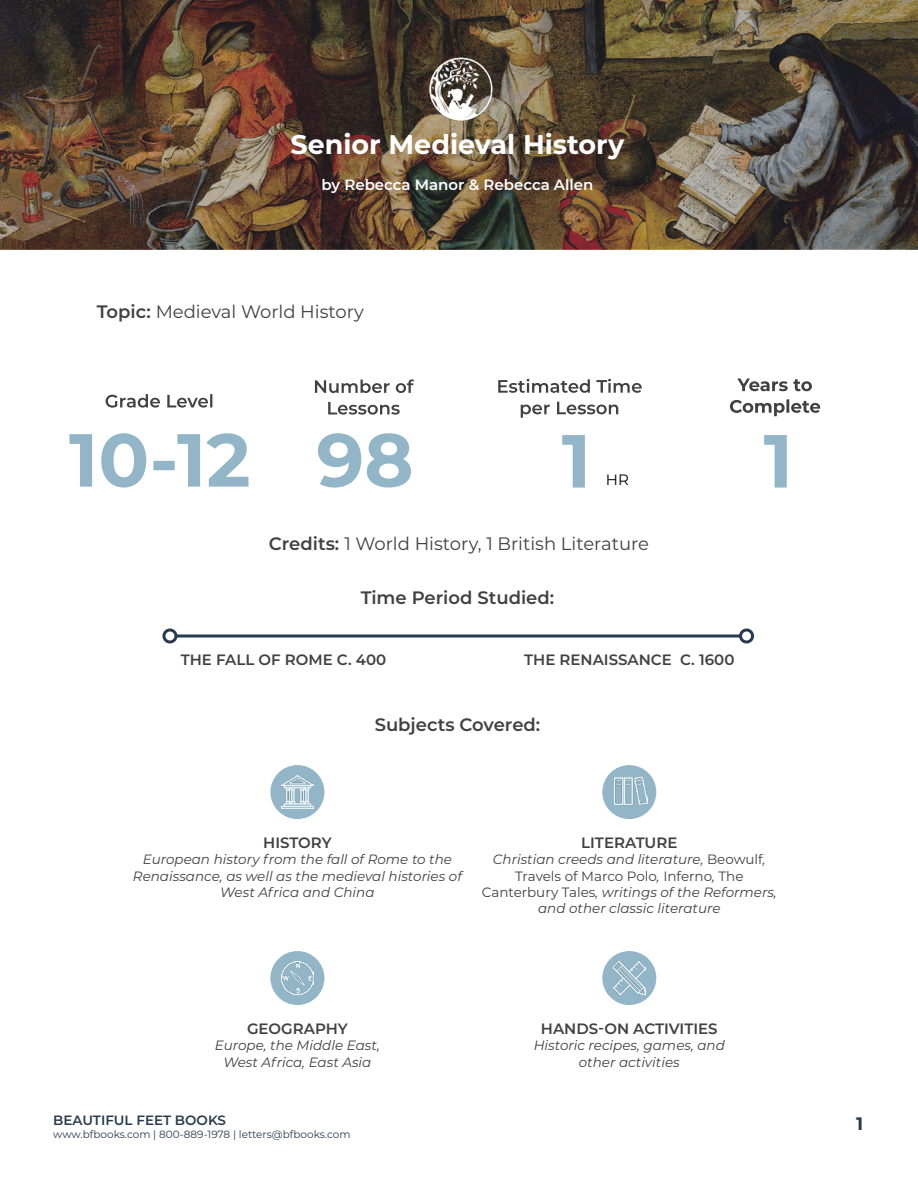
<style>
.page{position:relative;width:918px;height:1188px;background:#fff}
.page>*{position:absolute;margin:0;border:0;box-sizing:border-box;transform-origin:0 0}
.t1{font:700 27px "Montserrat";color:#fff}
.t2{font:18px "Montserrat";color:#414042}
.t3{font:600 18px "Montserrat";color:#414042}
.t4{font:700 18px "Montserrat";color:#293b4f}
.t5{font:600 15px "Montserrat";color:#414042}
.t6{font:600 15px "Montserrat";color:#fff}
.t7{font:15px "Montserrat";color:#000}
.t8{font:italic 13.5px/16.2px "Montserrat";color:#414042;text-align:center}
.t9{font:600 13.5px "Montserrat";color:#293b4f}
.t10{font:10.5px "Montserrat";color:#293b4f}
.s1{font-weight:600}
.s2{font-style:normal}
</style>
<div class="page">
<svg style="left:318px;top:433px;width:93px;height:55px"></svg>
<img style="left:0;top:0;width:918px;height:249px">
<div style="left:270px;top:765px;width:54px;height:54px;background:#92b6c7;border-radius:50%"></div>
<img style="left:281px;top:776px;width:33px;height:32px">
<div style="left:270px;top:951px;width:54px;height:54px;background:#92b6c7;border-radius:50%"></div>
<img style="left:281px;top:962px;width:33px;height:32px">
<div style="left:602px;top:765px;width:54px;height:54px;background:#92b6c7;border-radius:50%"></div>
<img style="left:615px;top:776px;width:32px;height:29px">
<div style="left:602px;top:951px;width:54px;height:54px;background:#92b6c7;border-radius:50%"></div>
<img style="left:613px;top:962px;width:33px;height:32px">
<img style="left:429px;top:56px;width:65px;height:65px">
<svg style="left:177px;top:634px;width:562px;height:4px;background:#5d6b7a"></svg>
<div style="left:162px;top:628px;width:15px;height:16px;border:3px solid #293b4f;border-radius:50%"></div>
<div style="left:739px;top:628px;width:15px;height:16px;border:3px solid #293b4f;border-radius:50%"></div>
<svg style="left:106px;top:394px;width:106px;height:14px"></svg>
<svg style="left:328px;top:402px;width:72px;height:13px"></svg>
<svg style="left:315px;top:379px;width:99px;height:14px"></svg>
<svg style="left:764px;top:435px;width:23px;height:53px"></svg>
<svg style="left:521px;top:402px;width:97px;height:16px"></svg>
<svg style="left:498px;top:379px;width:144px;height:14px"></svg>
<svg style="left:69px;top:433px;width:179px;height:55px"></svg>
<svg style="left:562px;top:435px;width:23px;height:53px"></svg>
<svg style="left:730px;top:399px;width:90px;height:17px"></svg>
<svg style="left:737px;top:379px;width:75px;height:12px"></svg>
<h1 class="t1" style="left:291px;top:125px;width:335px">Senior Medieval History</h1>
<p class="t6" style="left:322px;top:174px;width:273px">by Rebecca Manor &amp; Rebecca Allen</p>
<h2 class="t2" style="left:97px;top:299px;width:269px"><span class="s1">Topic:</span> Medieval World History</h2>
<p class="t7" style="left:606px;top:470px;width:25px">HR</p>
<h2 class="t2" style="left:269px;top:531px;width:382px"><span class="s1">Credits:</span> 1 World History, 1 British Literature</h2>
<h2 class="t3" style="left:361px;top:585px;width:195px">Time Period Studied:</h2>
<p class="t5" style="left:181px;top:649px;width:207px">THE FALL OF ROME C. 400</p>
<p class="t5" style="left:524px;top:649px;width:212px">THE RENAISSANCE C. 1600</p>
<h2 class="t3" style="left:375px;top:712px;width:167px">Subjects Covered:</h2>
<p class="t5" style="left:263px;top:832px;width:70px">HISTORY</p>
<p class="t8" style="left:133px;top:851px;width:331px">European history from the fall of Rome to the<br>Renaissance, as well as the medieval histories of<br>West Africa and China</p>
<p class="t5" style="left:581px;top:832px;width:98px">LITERATURE</p>
<p class="t8" style="left:482px;top:851px;width:297px">Christian creeds and literature, <span class="s2">Beowulf</span>, <span class="s2">Travels of Marco Polo</span>, <span class="s2">Inferno</span>, <span class="s2">The Canterbury Tales</span>, writings of the Reformers, and other classic literature</p>
<p class="t5" style="left:247px;top:1018px;width:102px">GEOGRAPHY</p>
<p class="t8" style="left:215px;top:1037px;width:167px">Europe, the Middle East,<br>West Africa, East Asia</p>
<p class="t5" style="left:541px;top:1018px;width:178px">HANDS-ON ACTIVITIES</p>
<p class="t8" style="left:534px;top:1037px;width:193px">Historic recipes, games, and other activities</p>
<p class="t9" style="left:53px;top:1111px;width:174px">BEAUTIFUL FEET BOOKS</p>
<h2 class="t4" style="left:856px;top:1110px;width:9px">1</h2>
<p class="t10" style="left:53px;top:1127px;width:299px">www.bfbooks.com | 800-889-1978 | letters@bfbooks.com</p>
</div>
